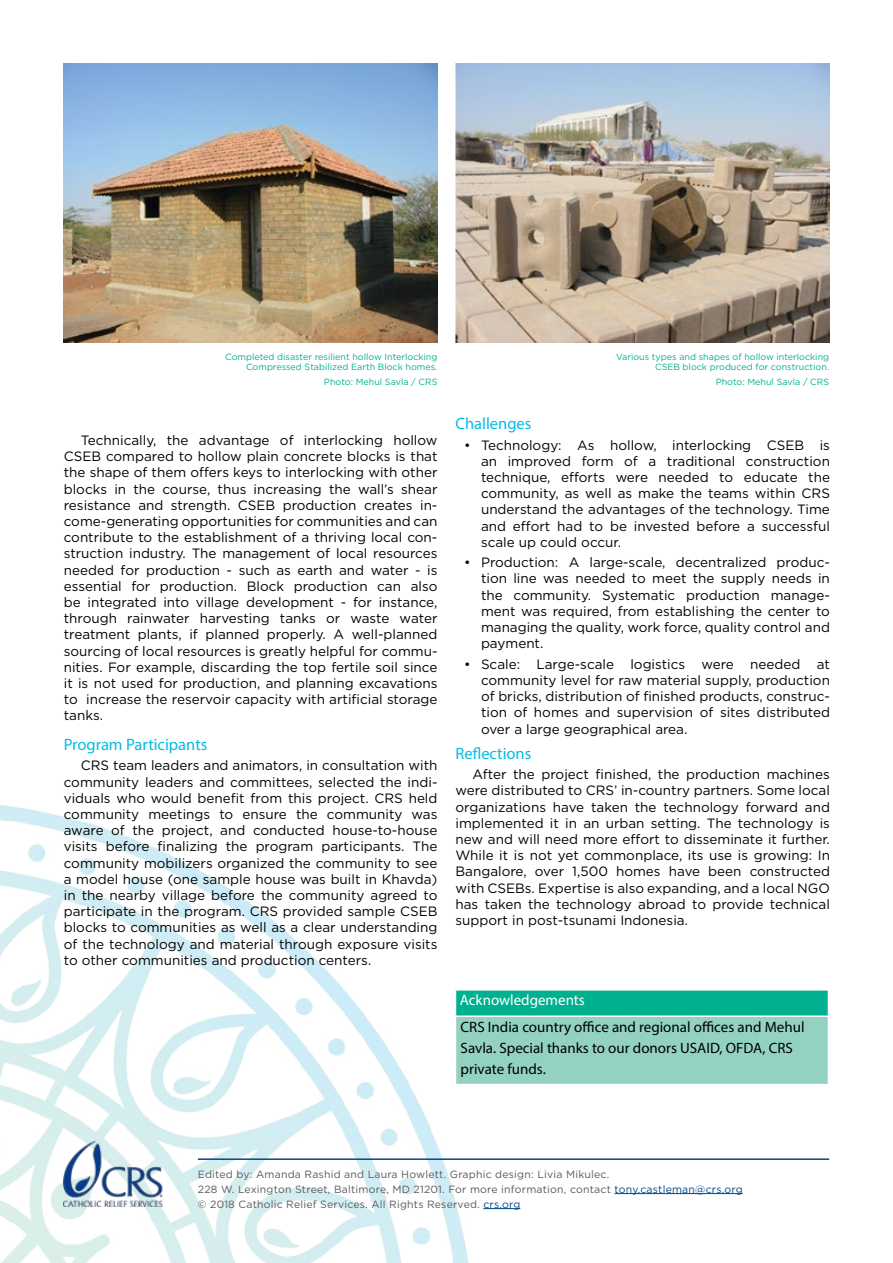
<style>
.page{position:relative;width:893px;height:1263px;background:#fff}
.page>*{position:absolute;margin:0;border:0;box-sizing:border-box;transform-origin:0 0}
.t1{font:16.5px "Myriad Pro";color:#05bce7}
.t2{font:15px/21px "Myriad Pro";color:#000}
.t3{font:15px "Myriad Pro";color:#fff}
.t4{font:13.5px/16.2px "Gotham";color:#000;text-align:justify}
.t5{font:10.5px/15px "Gotham";letter-spacing:.02em;color:#58595b}
.t6{font:9px/10.5px "Gotham";color:#00b18f;text-align:right}
.s1{color:#00468b}
</style>
<div class="page">
<img style="left:0;top:805px;width:469px;height:458px">
<img style="left:63px;top:1142px;width:104px;height:64px">
<img style="left:455px;top:64px;width:374px;height:278px">
<img style="left:64px;top:64px;width:373px;height:278px">
<div style="left:455px;top:990px;width:373px;height:26px;background:#00b18f"></div>
<div style="left:455px;top:1016px;width:373px;height:68px;background:#93d2c1"></div>
<hr style="left:455px;top:989px;width:374px;height:1px;background:#fff">
<svg style="left:455px;top:990px;width:1px;height:25px"></svg>
<hr style="left:455px;top:1015px;width:374px;height:2px;background:#fff">
<hr style="left:455px;top:1017px;width:1px;height:67px;background:#fff">
<hr style="left:455px;top:1084px;width:374px;height:1px;background:#fff">
<hr style="left:614px;top:1193px;width:129px;height:1px;background:#00468b">
<hr style="left:483px;top:1208px;width:37px;height:1px;background:#00468b">
<hr style="left:198px;top:1158px;width:631px;height:2px;background:#00468b">
<p class="t6" style="left:225px;top:351px;width:214px">Completed disaster resilient hollow Interlocking<br>Compressed Stabilized Earth Block homes.</p>
<p class="t6" style="left:324px;top:377px;width:115px">Photo: Mehul Savla / CRS</p>
<p class="t4" style="left:64px;top:432px;width:375px;text-indent:17px">Technically, the advantage of interlocking hollow CSEB compared to hollow plain concrete blocks is that the shape of them offers keys to interlocking with other blocks in the course, thus increasing the wall’s shear resistance and strength. CSEB production creates in&shy;come-generating opportunities for communities and can contribute to the establishment of a thriving local con&shy;struction industry. The management of local resources needed for production - such as earth and water - is essential for production. Block production can also be integrated into village development - for instance, through rainwater harvesting tanks or waste water treatment plants, if planned properly. A well-planned sourcing of local resources is greatly helpful for commu&shy;nities. For example, discarding the top fertile soil since it is not used for production, and planning excavations to increase the reservoir capacity with artificial storage tanks.</p>
<p class="t1" style="left:64px;top:734px;width:145px">Program Participants</p>
<p class="t4" style="left:64px;top:757px;width:375px;text-indent:17px">CRS team leaders and animators, in consultation with community leaders and committees, selected the indi&shy;viduals who would benefit from this project. CRS held community meetings to ensure the community was aware of the project, and conducted house-to-house visits before finalizing the program participants. The community mobilizers organized the community to see a model house (one sample house was built in Khavda) in the nearby village before the community agreed to participate in the program. CRS provided sample CSEB blocks to communities as well as a clear understanding of the technology and material through exposure visits to other communities and production centers.</p>
<p class="t6" style="left:616px;top:351px;width:215px">Various types and shapes of hollow interlocking<br>CSEB block produced for construction.</p>
<p class="t6" style="left:716px;top:377px;width:115px">Photo: Mehul Savla / CRS</p>
<p class="t1" style="left:455px;top:413px;width:77px">Challenges</p>
<p class="t4" style="left:481px;top:436px;width:350px;text-indent:-17px">• Technology: As hollow, interlocking CSEB is an improved form of a traditional construction technique, efforts were needed to educate the community, as well as make the teams within CRS understand the advantages of the technology. Time and effort had to be invested before a successful scale up could occur.</p>
<p class="t4" style="left:481px;top:554px;width:350px;text-indent:-17px">• Production: A large-scale, decentralized produc&shy;tion line was needed to meet the supply needs in the community. Systematic production manage&shy;ment was required, from establishing the center to managing the quality, work force, quality control and payment.</p>
<p class="t4" style="left:481px;top:655px;width:350px;text-indent:-17px">• Scale: Large-scale logistics were needed at community level for raw material supply, production of bricks, distribution of finished products, construc&shy;tion of homes and supervision of sites distributed over a large geographical area.</p>
<p class="t1" style="left:455px;top:743px;width:77px">Reflections</p>
<p class="t4" style="left:455px;top:766px;width:376px;text-indent:17px">After the project finished, the production machines were distributed to CRS’ in-country partners. Some local organizations have taken the technology forward and implemented it in an urban setting. The technology is new and will need more effort to disseminate it further.<br>While it is not yet commonplace, its use is growing: In Bangalore, over 1,500 homes have been constructed with CSEBs. Expertise is also expanding, and a local NGO has taken the technology abroad to provide technical support in post-tsunami Indonesia.</p>
<p class="t3" style="left:460px;top:991px;width:127px">Acknowledgements</p>
<p class="t2" style="left:461px;top:1016px;width:345px">CRS India country office and regional offices and Mehul<br>Savla. Special thanks to our donors USAID, OFDA, CRS private funds.</p>
<p class="t5" style="left:198px;top:1166px;width:546px">Edited by: Amanda Rashid and Laura Howlett. Graphic design: Livia Mikulec.<br>228 W. Lexington Street, Baltimore, MD 21201. For more information, contact <span class="s1">tony.castleman@crs.org </span>© 2018 Catholic Relief Services. All Rights Reserved. <span class="s1">crs.org</span></p>
</div>
